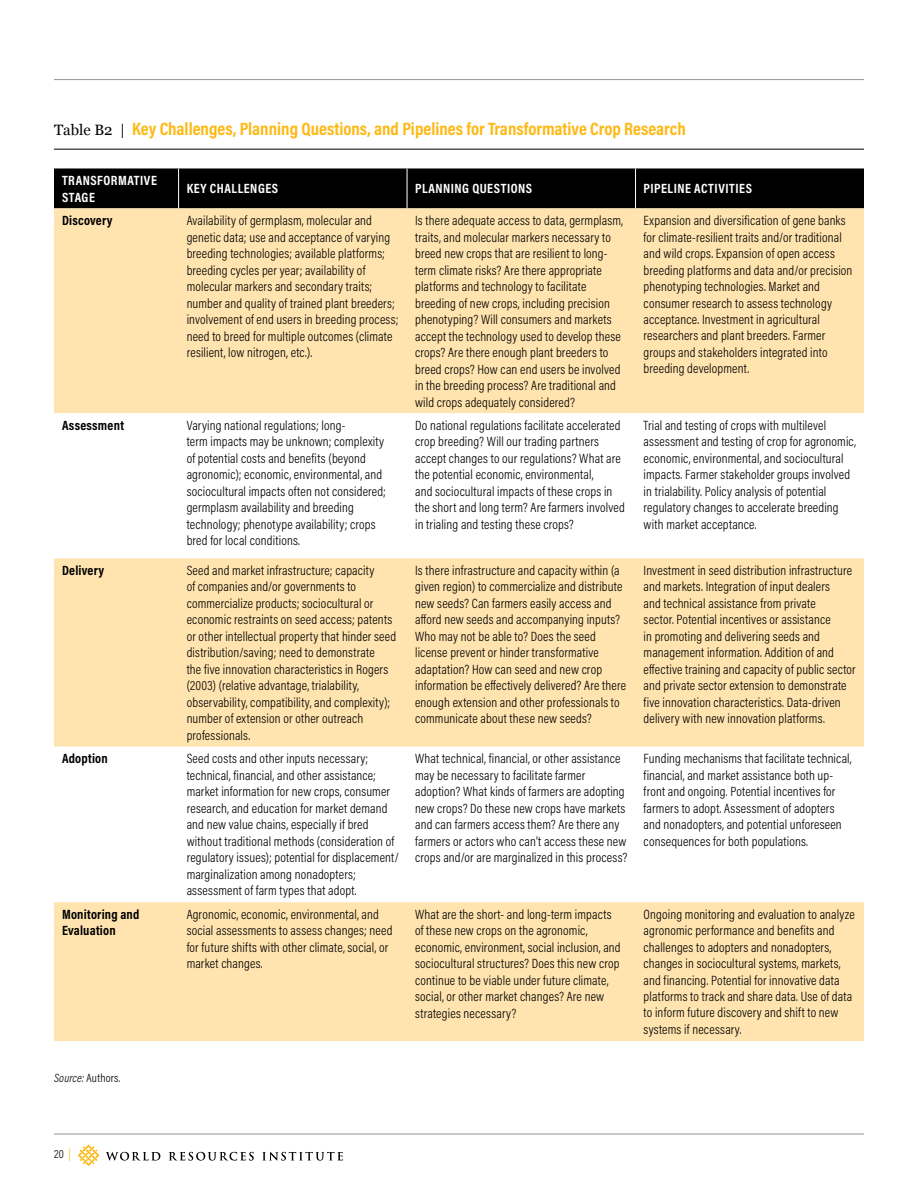
<style>
.page{position:relative;width:918px;height:1188px;background:#fff}
.page>*{position:absolute;margin:0;border:0;box-sizing:border-box;transform-origin:0 0}
.t1{font:700 18px "Acumin Pro Cond";color:#fdb913}
.t2{font:300 13.5px/16.5px "Acumin Pro Cond";letter-spacing:.01em;color:#000}
.t3{font:700 13.5px/16.5px "Acumin Pro Cond";letter-spacing:.04em;color:#fff}
.t4{font:700 13.5px/16.5px "Acumin Pro Cond";letter-spacing:.015em;color:#000}
.t5{font:300 12px "Acumin Pro Cond";letter-spacing:.015em;color:#000}
.s1{font-family:"Georgia";font-weight:400;font-size:15px;color:#000}
.s2{font-style:italic}
.s3{color:#fdb913}
</style>
<div class="page">
<hr style="left:54px;top:1134px;width:810px;height:1px;background:#94948b">
<svg style="left:78px;top:1144px;width:21px;height:22px"></svg>
<svg style="left:106px;top:1152px;width:54px;height:9px"></svg>
<svg style="left:169px;top:1152px;width:85px;height:9px"></svg>
<svg style="left:262px;top:1152px;width:81px;height:9px"></svg>
<hr style="left:54px;top:79px;width:810px;height:1px;background:#94948b">
<div style="left:54px;top:168px;width:810px;height:40px;background:#000"></div>
<div style="left:54px;top:208px;width:810px;height:833px;background:#ffe4af"></div>
<svg style="left:54px;top:413px;width:810px;height:489px"></svg>
<hr style="left:178px;top:168px;width:1px;height:40px;background:#fff">
<hr style="left:407px;top:168px;width:1px;height:40px;background:#fff">
<hr style="left:635px;top:168px;width:1px;height:40px;background:#fff">
<hr style="left:54px;top:149px;width:810px;height:1px;background:#000">
<h1 class="t1" style="left:54px;top:117px;width:633px"><span class="s1">Table B2 |</span> Key Challenges, Planning Questions, and Pipelines for Transformative Crop Research</h1>
<p class="t3" style="left:62px;top:172px;width:96px">TRANSFORMATIVE<br>STAGE</p>
<p class="t3" style="left:187px;top:180px;width:93px">KEY CHALLENGES</p>
<p class="t3" style="left:415px;top:180px;width:118px">PLANNING QUESTIONS</p>
<p class="t3" style="left:644px;top:180px;width:110px">PIPELINE ACTIVITIES</p>
<p class="t4" style="left:62px;top:212px;width:52px">Discovery</p>
<p class="t2" style="left:187px;top:212px;width:213px">Availability of germplasm, molecular and genetic data; use and acceptance of varying breeding technologies; available platforms; breeding cycles per year; availability of molecular markers and secondary traits; number and quality of trained plant breeders; involvement of end users in breeding process; need to breed for multiple outcomes (climate resilient, low nitrogen, etc.).</p>
<p class="t2" style="left:415px;top:212px;width:209px">Is there adequate access to data, germplasm, traits, and molecular markers necessary to breed new crops that are resilient to long&shy;term climate risks? Are there appropriate platforms and technology to facilitate breeding of new crops, including precision phenotyping? Will consumers and markets accept the technology used to develop these crops? Are there enough plant breeders to breed crops? How can end users be involved in the breeding process? Are traditional and wild crops adequately considered?</p>
<p class="t2" style="left:644px;top:212px;width:210px">Expansion and diversification of gene banks for climate-resilient traits and/or traditional and wild crops. Expansion of open access breeding platforms and data and/or precision phenotyping technologies. Market and consumer research to assess technology acceptance. Investment in agricultural researchers and plant breeders. Farmer groups and stakeholders integrated into breeding development.</p>
<p class="t4" style="left:62px;top:417px;width:63px">Assessment</p>
<p class="t2" style="left:187px;top:417px;width:201px">Varying national regulations; long-<br>term impacts may be unknown; complexity of potential costs and benefits (beyond agronomic); economic, environmental, and sociocultural impacts often not considered; germplasm availability and breeding technology; phenotype availability; crops bred for local conditions.</p>
<p class="t2" style="left:415px;top:417px;width:211px">Do national regulations facilitate accelerated crop breeding? Will our trading partners accept changes to our regulations? What are the potential economic, environmental,<br>and sociocultural impacts of these crops in the short and long term? Are farmers involved in trialing and testing these crops?</p>
<p class="t2" style="left:644px;top:417px;width:214px">Trial and testing of crops with multilevel assessment and testing of crop for agronomic, economic, environmental, and sociocultural impacts. Farmer stakeholder groups involved in trialability. Policy analysis of potential regulatory changes to accelerate breeding with market acceptance.</p>
<p class="t4" style="left:62px;top:562px;width:44px">Delivery</p>
<p class="t2" style="left:187px;top:562px;width:211px">Seed and market infrastructure; capacity<br>of companies and/or governments to commercialize products; sociocultural or economic restraints on seed access; patents or other intellectual property that hinder seed distribution/saving; need to demonstrate<br>the five innovation characteristics in Rogers (2003) (relative advantage, trialability, observability, compatibility, and complexity); number of extension or other outreach professionals.</p>
<p class="t2" style="left:415px;top:562px;width:212px">Is there infrastructure and capacity within (a given region) to commercialize and distribute new seeds? Can farmers easily access and afford new seeds and accompanying inputs?<br>Who may not be able to? Does the seed license prevent or hinder transformative adaptation? How can seed and new crop information be effectively delivered? Are there enough extension and other professionals to communicate about these new seeds?</p>
<p class="t2" style="left:644px;top:562px;width:214px">Investment in seed distribution infrastructure and markets. Integration of input dealers<br>and technical assistance from private<br>sector. Potential incentives or assistance<br>in promoting and delivering seeds and management information. Addition of and effective training and capacity of public sector and private sector extension to demonstrate five innovation characteristics. Data-driven delivery with new innovation platforms.</p>
<p class="t4" style="left:62px;top:750px;width:47px">Adoption</p>
<p class="t2" style="left:187px;top:750px;width:214px">Seed costs and other inputs necessary; technical, financial, and other assistance; market information for new crops, consumer research, and education for market demand and new value chains, especially if bred without traditional methods (consideration of regulatory issues); potential for displacement/ marginalization among nonadopters; assessment of farm types that adopt.</p>
<p class="t2" style="left:415px;top:750px;width:214px">What technical, financial, or other assistance may be necessary to facilitate farmer adoption? What kinds of farmers are adopting new crops? Do these new crops have markets and can farmers access them? Are there any farmers or actors who can’t access these new crops and/or are marginalized in this process?</p>
<p class="t2" style="left:644px;top:750px;width:210px">Funding mechanisms that facilitate technical, financial, and market assistance both up&shy;front and ongoing. Potential incentives for farmers to adopt. Assessment of adopters and nonadopters, and potential unforeseen consequences for both populations.</p>
<p class="t4" style="left:62px;top:905px;width:79px">Monitoring and<br>Evaluation</p>
<p class="t2" style="left:187px;top:905px;width:207px">Agronomic, economic, environmental, and social assessments to assess changes; need for future shifts with other climate, social, or market changes.</p>
<p class="t2" style="left:415px;top:905px;width:207px">What are the short- and long-term impacts of these new crops on the agronomic, economic, environment, social inclusion, and sociocultural structures? Does this new crop continue to be viable under future climate, social, or other market changes? Are new strategies necessary?</p>
<p class="t2" style="left:644px;top:905px;width:213px">Ongoing monitoring and evaluation to analyze agronomic performance and benefits and challenges to adopters and nonadopters, changes in sociocultural systems, markets, and financing. Potential for innovative data platforms to track and share data. Use of data to inform future discovery and shift to new systems if necessary.</p>
<p class="t5" style="left:54px;top:1071px;width:68px"><span class="s2">Source:</span> Authors.</p>
<p class="t5" style="left:54px;top:1146px;width:18px">20 <span class="s3">|</span></p>
</div>
